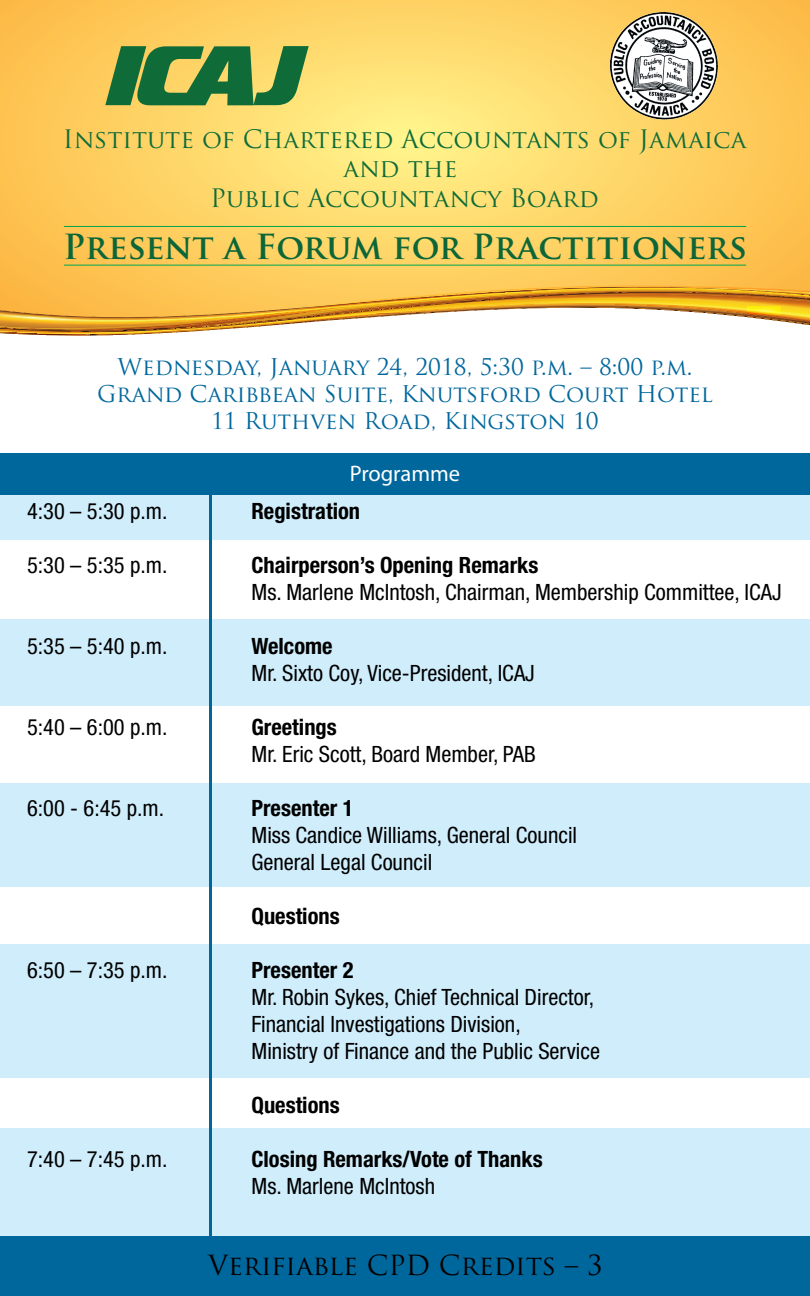
<style>
.page{position:relative;width:810px;height:1296px;background:#fff}
.page>*{position:absolute;margin:0;border:0;box-sizing:border-box;transform-origin:0 0}
.t1{font:700 33.75px "Trajan Pro";color:#0c6638}
.t2{font:27px "Trajan Pro";color:#000}
.t3{font:24.75px/29.7px "Trajan Pro";color:#0f6c38;text-align:center}
.t4{font:condensed 22.5px/27px "Helvetica Neue LT Std";color:#000}
.t5{font:700 condensed 22.5px "Helvetica Neue LT Std";color:#000}
.t6{font:22.5px/27px "Trajan Pro";color:#00679d;text-align:center}
.t7{font:22.5px "Myriad Pro";letter-spacing:-.005em;color:#fff}
</style>
<div class="page">
<div style="left:0;top:490px;width:810px;height:50px;background:#cfedfb"></div>
<div style="left:0;top:619px;width:810px;height:86px;background:#cfedfb"></div>
<div style="left:0;top:944px;width:810px;height:134px;background:#cfedfb"></div>
<div style="left:0;top:783px;width:810px;height:104px;background:#cfedfb"></div>
<div style="left:0;top:1128px;width:810px;height:115px;background:#cfedfb"></div>
<svg style="left:0;top:0;width:810px;height:285px;background:#fdd264"></svg>
<svg style="left:0;top:285px;width:810px;height:51px"></svg>
<hr style="left:209px;top:459px;width:2px;height:796px;background:#00679d">
<div style="left:0;top:1236px;width:810px;height:60px;background:#00679d"></div>
<div style="left:0;top:454px;width:810px;height:41px;background:#00679d"></div>
<svg style="left:105px;top:46px;width:204px;height:59px;background:#5d8e48"></svg>
<hr style="left:64px;top:226px;width:682px;height:1px;background:#00a54f">
<hr style="left:64px;top:265px;width:682px;height:1px;background:#00a54f">
<img style="left:611px;top:13px;width:106px;height:106px">
<p class="t3" style="left:63px;top:124px;width:685px">Institute of Chartered Accountants of Jamaica and the<br>Public Accountancy Board</p>
<h1 class="t1" style="left:63px;top:226px;width:685px">Present a Forum for Practitioners</h1>
<p class="t6" style="left:97px;top:353px;width:617px">Wednesday, January 24, 2018, 5:30 p.m. – 8:00 p.m.<br>Grand Caribbean Suite, Knutsford Court Hotel<br>11 Ruthven Road, Kingston 10</p>
<p class="t7" style="left:350px;top:460px;width:112px">Programme</p>
<p class="t4" style="left:27px;top:497px;width:142px">4:30 – 5:30 p.m.</p>
<p class="t5" style="left:251px;top:497px;width:110px">Registration</p>
<p class="t4" style="left:27px;top:551px;width:142px">5:30 – 5:35 p.m.</p>
<p class="t5" style="left:251px;top:551px;width:288px">Chairperson’s Opening Remarks</p>
<p class="t4" style="left:252px;top:578px;width:532px">Ms. Marlene McIntosh, Chairman, Membership Committee, ICAJ</p>
<p class="t4" style="left:27px;top:632px;width:142px">5:35 – 5:40 p.m.</p>
<p class="t5" style="left:251px;top:632px;width:83px">Welcome</p>
<p class="t4" style="left:251px;top:659px;width:285px">Mr. Sixto Coy, Vice-President, ICAJ</p>
<p class="t4" style="left:27px;top:713px;width:142px">5:40 – 6:00 p.m.</p>
<p class="t5" style="left:251px;top:713px;width:87px">Greetings</p>
<p class="t4" style="left:251px;top:740px;width:286px">Mr. Eric Scott, Board Member, PAB</p>
<p class="t4" style="left:27px;top:794px;width:139px">6:00 - 6:45 p.m.</p>
<p class="t5" style="left:251px;top:794px;width:104px">Presenter 1</p>
<p class="t4" style="left:251px;top:821px;width:327px">Miss Candice Williams, General Council<br>General Legal Council</p>
<p class="t5" style="left:252px;top:902px;width:90px">Questions</p>
<p class="t4" style="left:27px;top:956px;width:142px">6:50 – 7:35 p.m.</p>
<p class="t5" style="left:251px;top:956px;width:104px">Presenter 2</p>
<p class="t4" style="left:251px;top:983px;width:350px">Mr. Robin Sykes, Chief Technical Director,<br>Financial Investigations Division,<br>Ministry of Finance and the Public Service</p>
<p class="t5" style="left:252px;top:1091px;width:90px">Questions</p>
<p class="t4" style="left:27px;top:1145px;width:142px">7:40 – 7:45 p.m.</p>
<p class="t5" style="left:251px;top:1145px;width:293px">Closing Remarks/Vote of Thanks</p>
<p class="t4" style="left:251px;top:1172px;width:185px">Ms. Marlene McIntosh</p>
<p class="t2" style="left:208px;top:1249px;width:396px">Verifiable CPD Credits – 3</p>
</div>
